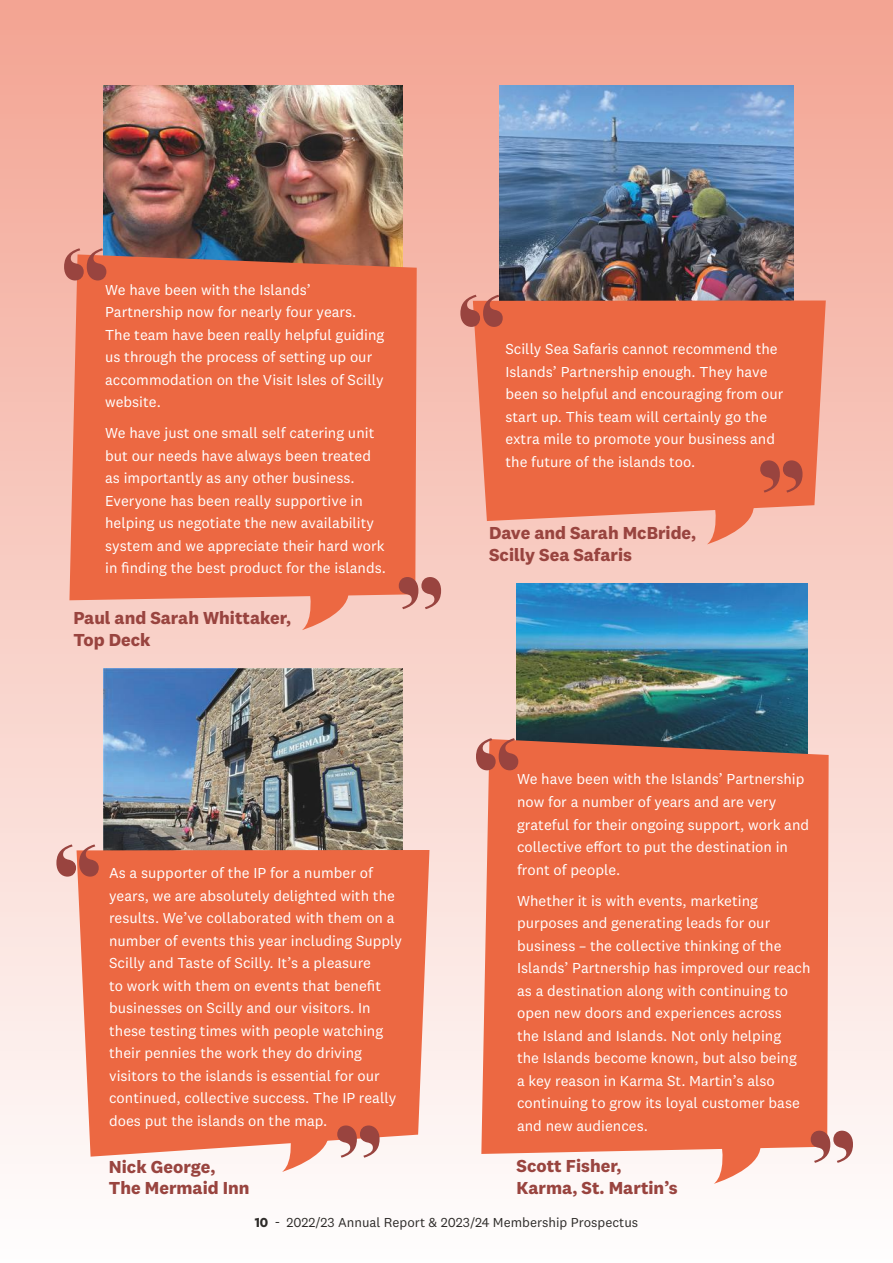
<style>
.page{position:relative;width:893px;height:1263px;background:#fff}
.page>*{position:absolute;margin:0;border:0;box-sizing:border-box;transform-origin:0 0}
.t1{font:108px "GT Super Display Super";color:#99443f}
.t2{font:700 18px/21.6px "National 2";color:#99443f}
.t3{font:15px/22.5px "National 2";color:#fff}
.t4{font:13.5px "National 2";color:#2b2b2a}
.s1{font-weight:700}
</style>
<div class="page">
<div style="left:0;top:0;width:893px;height:1263px;background:linear-gradient(to bottom,#f2a392,#fefefe)"></div>
<img style="left:103px;top:669px;width:299px;height:181px">
<img style="left:500px;top:85px;width:293px;height:215px">
<svg style="left:707px;top:521px;width:47px;height:23px"></svg>
<svg style="left:473px;top:300px;width:353px;height:221px;background:#ec6e49"></svg>
<svg style="left:282px;top:1156px;width:47px;height:16px"></svg>
<div style="left:77px;top:850px;width:352px;height:306px;background:#ec6842"></div>
<img style="left:103px;top:85px;width:299px;height:169px">
<svg style="left:302px;top:600px;width:47px;height:30px"></svg>
<div style="left:69px;top:254px;width:348px;height:346px;background:#ec6842"></div>
<img style="left:517px;top:584px;width:291px;height:155px">
<svg style="left:714px;top:1154px;width:47px;height:30px"></svg>
<div style="left:481px;top:739px;width:348px;height:415px;background:#ec6842"></div>
<h1 class="t1" style="left:59px;top:232px;width:54px">“</h1>
<p class="t3" style="left:105px;top:278px;width:281px">We have been with the Islands’ Partnership now for nearly four years.<br>The team have been really helpful guiding us through the process of setting up our accommodation on the Visit Isles of Scilly website.</p>
<p class="t3" style="left:105px;top:422px;width:282px">We have just one small self catering unit but our needs have always been treated as importantly as any other business.<br>Everyone has been really supportive in helping us negotiate the new availability system and we appreciate their hard work in finding the best product for the islands.</p>
<p class="t2" style="left:73px;top:607px;width:219px">Paul and Sarah Whittaker,<br>Top Deck</p>
<h1 class="t1" style="left:446px;top:626px;width:54px;rotate:-180deg">“</h1>
<h1 class="t1" style="left:455px;top:278px;width:54px">“</h1>
<p class="t3" style="left:505px;top:338px;width:280px">Scilly Sea Safaris cannot recommend the Islands’ Partnership enough. They have been so helpful and encouraging from our start up. This team will certainly go the extra mile to promote your business and the future of the islands too.</p>
<h1 class="t1" style="left:808px;top:509px;width:54px;rotate:-180deg">“</h1>
<p class="t2" style="left:489px;top:521px;width:209px;line-height:22.5px">Dave and Sarah McBride,<br>Scilly Sea Safaris</p>
<h1 class="t1" style="left:51px;top:828px;width:54px">“</h1>
<p class="t3" style="left:109px;top:861px;width:294px">As a supporter of the IP for a number of years, we are absolutely delighted with the results. We’ve collaborated with them on a number of events this year including Supply Scilly and Taste of Scilly. It’s a pleasure<br>to work with them on events that benefit businesses on Scilly and our visitors. In these testing times with people watching their pennies the work they do driving visitors to the islands is essential for our continued, collective success. The IP really does put the islands on the map.</p>
<h1 class="t1" style="left:385px;top:1174px;width:54px;rotate:-180deg">“</h1>
<p class="t2" style="left:109px;top:1155px;width:142px">Nick George,<br>The Mermaid Inn</p>
<h1 class="t1" style="left:471px;top:722px;width:54px">“</h1>
<p class="t3" style="left:517px;top:768px;width:294px">We have been with the Islands’ Partnership now for a number of years and are very grateful for their ongoing support, work and collective effort to put the destination in front of people.</p>
<p class="t3" style="left:517px;top:889px;width:295px">Whether it is with events, marketing purposes and generating leads for our business – the collective thinking of the Islands’ Partnership has improved our reach as a destination along with continuing to open new doors and experiences across<br>the Island and Islands. Not only helping<br>the Islands become known, but also being<br>a key reason in Karma St. Martin’s also continuing to grow its loyal customer base and new audiences.</p>
<h1 class="t1" style="left:858px;top:1179px;width:54px;rotate:-180deg">“</h1>
<p class="t2" style="left:517px;top:1155px;width:162px">Scott Fisher,<br>Karma, St. Martin’s</p>
<p class="t4" style="left:255px;top:1214px;width:385px"><span class="s1">10</span> - 2022/23 Annual Report &amp; 2023/24 Membership Prospectus</p>
</div>
